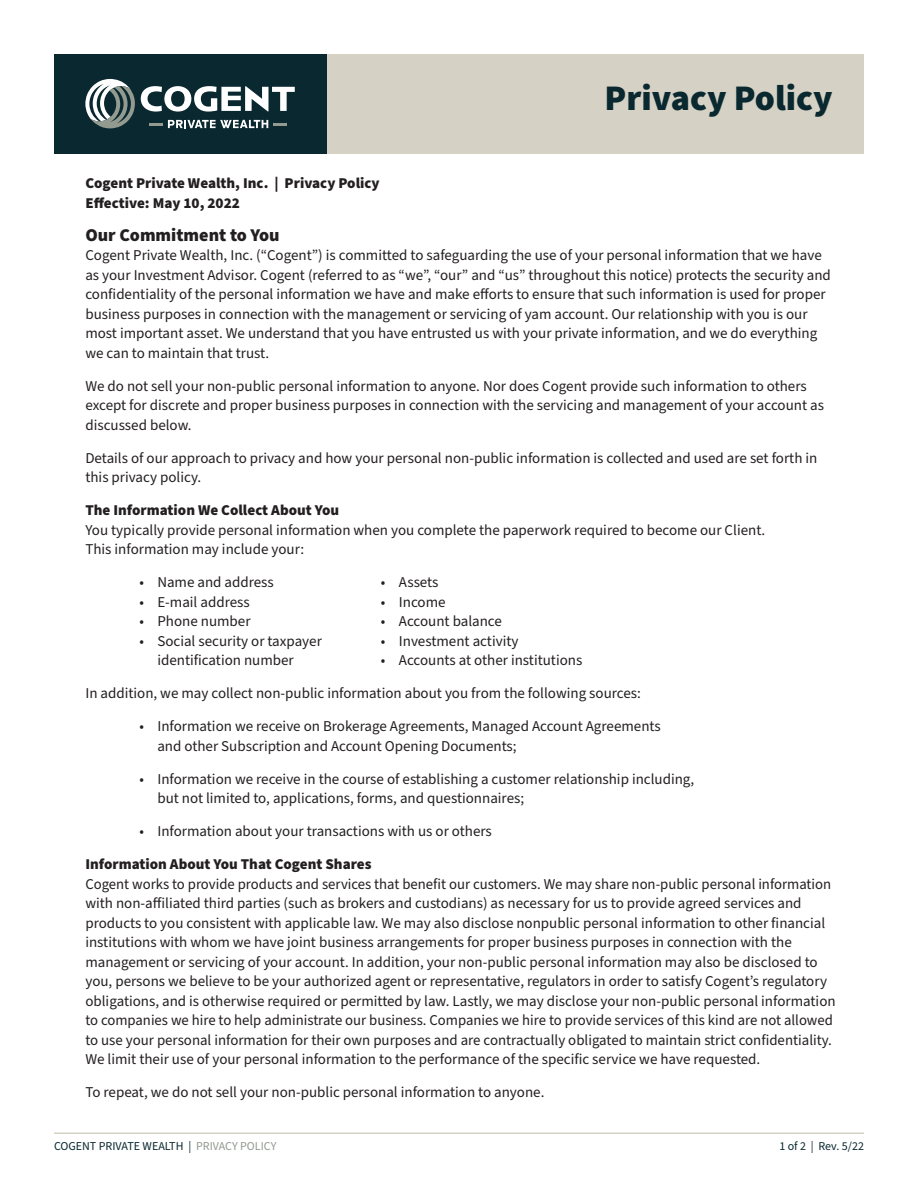
<style>
.page{position:relative;width:918px;height:1188px;background:#fff}
.page>*{position:absolute;margin:0;border:0;box-sizing:border-box;transform-origin:0 0}
.t1{font:900 36px "Source Sans Pro";color:#09282f}
.t2{font:900 18px "Source Sans Pro";color:#231f20}
.t3{font:15px/19.5px "Source Sans Pro";color:#231f20}
.t4{font:900 15px/19.5px "Source Sans Pro";color:#231f20}
.t5{font:12px "Source Sans Pro";color:#09282f}
.s1{font-weight:900}
.s2{color:#939a90}
</style>
<div class="page">
<div style="left:326px;top:54px;width:538px;height:99px;background:#d5d1c4"></div>
<svg style="left:54px;top:54px;width:272px;height:99px;background:#284348"></svg>
<hr style="left:54px;top:1132px;width:810px;height:2px;background:#d5d1c4">
<p class="t1" style="left:605px;top:73px;width:230px">Privacy Policy</p>
<p class="t4" style="left:85px;top:174px;width:296px">Cogent Private Wealth, Inc. | Privacy Policy<br>Effective: May 10, 2022</p>
<p class="t2" style="left:85px;top:222px;width:196px">Our Commitment to You</p>
<p class="t3" style="left:85px;top:246px;width:747px">Cogent Private Wealth, Inc. (“Cogent”) is committed to safeguarding the use of your personal information that we have as your Investment Advisor. Cogent (referred to as “we”, “our” and “us” throughout this notice) protects the security and confidentiality of the personal information we have and make efforts to ensure that such information is used for proper business purposes in connection with the management or servicing of yam account. Our relationship with you is our most important asset. We understand that you have entrusted us with your private information, and we do everything we can to maintain that trust.</p>
<p class="t3" style="left:85px;top:376px;width:740px">We do not sell your non-public personal information to anyone. Nor does Cogent provide such information to others except for discrete and proper business purposes in connection with the servicing and management of your account as discussed below.</p>
<p class="t3" style="left:85px;top:448px;width:734px">Details of our approach to privacy and how your personal non-public information is collected and used are set forth in this privacy policy.</p>
<p class="t3" style="left:85px;top:501px;width:681px"><span class="s1">The Information We Collect About You<br></span>You typically provide personal information when you complete the paperwork required to become our Client.<br>This information may include your:</p>
<p class="t3" style="left:139px;top:573px;width:136px">• Name and address</p>
<p class="t3" style="left:381px;top:573px;width:59px">• Assets</p>
<p class="t3" style="left:139px;top:592px;width:112px">• E-mail address</p>
<p class="t3" style="left:381px;top:592px;width:66px">• Income</p>
<p class="t3" style="left:139px;top:612px;width:113px">• Phone number</p>
<p class="t3" style="left:381px;top:612px;width:123px">• Account balance</p>
<p class="t3" style="left:139px;top:631px;width:184px">• Social security or taxpayer</p>
<p class="t3" style="left:381px;top:631px;width:139px">• Investment activity</p>
<p class="t3" style="left:157px;top:651px;width:138px">identification number</p>
<p class="t3" style="left:381px;top:651px;width:203px">• Accounts at other institutions</p>
<p class="t3" style="left:85px;top:684px;width:557px">In addition, we may collect non-public information about you from the following sources:</p>
<p class="t3" style="left:157px;top:717px;width:505px;text-indent:-18px">• Information we receive on Brokerage Agreements, Managed Account Agreements and other Subscription and Account Opening Documents;</p>
<p class="t3" style="left:157px;top:769px;width:538px;text-indent:-18px">• Information we receive in the course of establishing a customer relationship including, but not limited to, applications, forms, and questionnaires;</p>
<p class="t3" style="left:139px;top:822px;width:354px">• Information about your transactions with us or others</p>
<p class="t3" style="left:85px;top:855px;width:752px"><span class="s1">Information About You That Cogent Shares<br></span>Cogent works to provide products and services that benefit our customers. We may share non-public personal information with non-affiliated third parties (such as brokers and custodians) as necessary for us to provide agreed services and products to you consistent with applicable law. We may also disclose nonpublic personal information to other financial institutions with whom we have joint business arrangements for proper business purposes in connection with the management or servicing of your account. In addition, your non-public personal information may also be disclosed to you, persons we believe to be your authorized agent or representative, regulators in order to satisfy Cogent’s regulatory obligations, and is otherwise required or permitted by law. Lastly, we may disclose your non-public personal information to companies we hire to help administrate our business. Companies we hire to provide services of this kind are not allowed to use your personal information for their own purposes and are contractually obligated to maintain strict confidentiality.<br>We limit their use of your personal information to the performance of the specific service we have requested.</p>
<p class="t3" style="left:85px;top:1083px;width:461px">To repeat, we do not sell your non-public personal information to anyone.</p>
<p class="t5" style="left:54px;top:1138px;width:224px">COGENT PRIVATE WEALTH | <span class="s2">PRIVACY POLICY</span></p>
<p class="t5" style="left:779px;top:1138px;width:86px">1 of 2 | Rev. 5/22</p>
</div>
